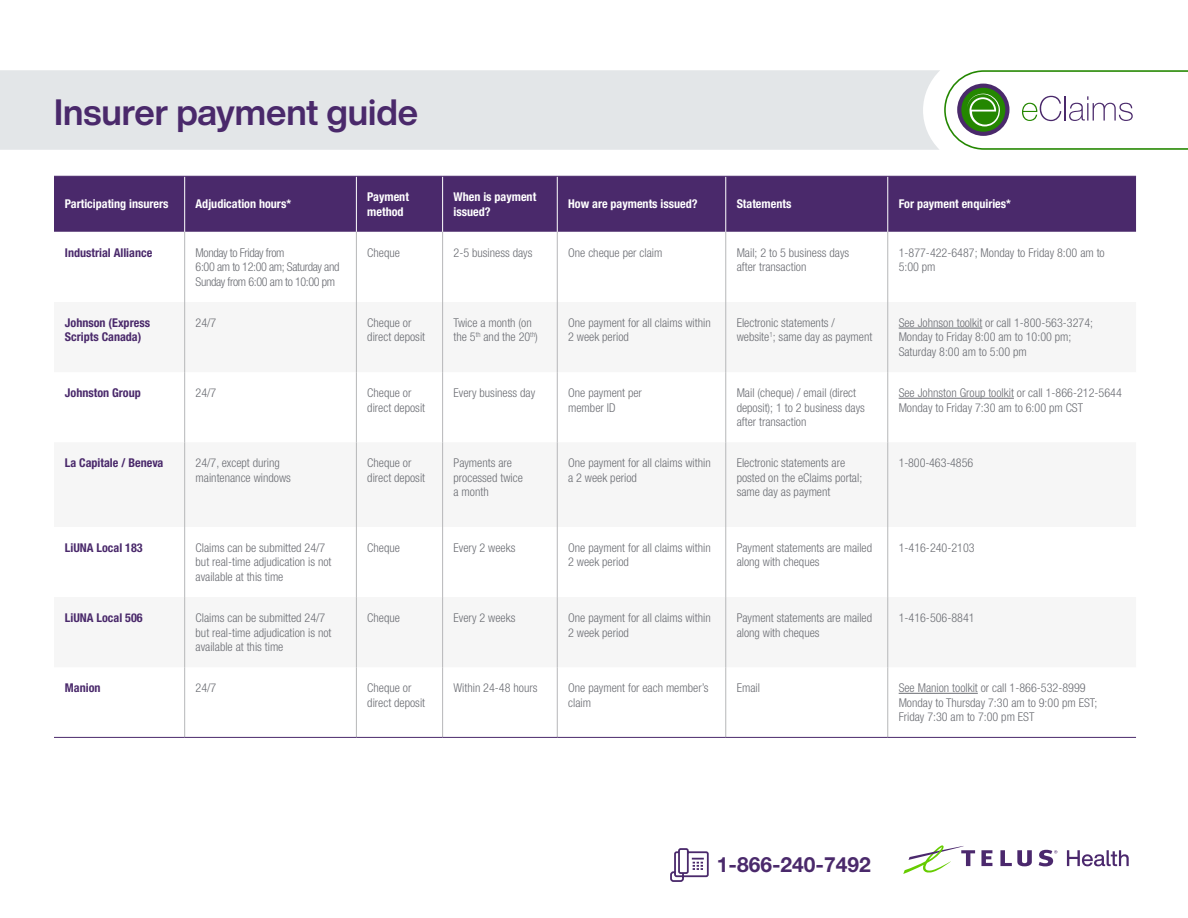
<style>
.page{position:relative;width:1188px;height:918px;background:#fff}
.page>*{position:absolute;margin:0;border:0;box-sizing:border-box;transform-origin:0 0}
.t1{font:700 36px "Helvetica Now Display";color:#4a296b}
.t2{font:700 21px "Helvetica Neue LT Std";color:#4a296b}
.t3{font:300 condensed 12.15px/14.5px "Helvetica Neue LT Std";color:#6c6e74}
.t4{font:700 condensed 12.15px/14.5px "Helvetica Neue LT Std";color:#fff}
.t5{font:700 condensed 12.15px/14.5px "Helvetica Neue LT Std";color:#4a296b}
.t6{font:300 condensed 12.15px/14.5px "Helvetica Neue LT Std";letter-spacing:-.03em;color:#6c6e74}
</style>
<div class="page">
<div style="left:0;top:70px;width:940px;height:80px;background:#e3e6e8"></div>
<svg style="left:944px;top:70px;width:244px;height:80px"></svg>
<div style="left:54px;top:177px;width:1082px;height:55px;background:#4a296b"></div>
<svg style="left:185px;top:302px;width:829px;height:365px;fill:#f6f6f6"></svg>
<hr style="left:184px;top:177px;width:1px;height:55px;background:#fff">
<hr style="left:356px;top:177px;width:1px;height:55px;background:#fff">
<hr style="left:442px;top:177px;width:1px;height:55px;background:#fff">
<hr style="left:557px;top:177px;width:1px;height:55px;background:#fff">
<hr style="left:726px;top:177px;width:1px;height:55px;background:#fff">
<hr style="left:888px;top:177px;width:1px;height:55px;background:#fff">
<hr style="left:184px;top:232px;width:1px;height:70px;background:#b6b7b9">
<hr style="left:356px;top:232px;width:1px;height:70px;background:#b6b7b9">
<hr style="left:442px;top:232px;width:1px;height:70px;background:#b6b7b9">
<hr style="left:557px;top:232px;width:1px;height:70px;background:#b6b7b9">
<hr style="left:726px;top:232px;width:1px;height:70px;background:#b6b7b9">
<hr style="left:888px;top:232px;width:1px;height:70px;background:#b6b7b9">
<hr style="left:184px;top:302px;width:1px;height:70px;background:#b6b7b9">
<hr style="left:356px;top:302px;width:1px;height:70px;background:#b6b7b9">
<hr style="left:442px;top:302px;width:1px;height:70px;background:#b6b7b9">
<hr style="left:557px;top:302px;width:1px;height:70px;background:#b6b7b9">
<hr style="left:726px;top:302px;width:1px;height:70px;background:#b6b7b9">
<hr style="left:888px;top:302px;width:1px;height:70px;background:#b6b7b9">
<hr style="left:184px;top:372px;width:1px;height:70px;background:#b6b7b9">
<hr style="left:356px;top:372px;width:1px;height:70px;background:#b6b7b9">
<hr style="left:442px;top:372px;width:1px;height:70px;background:#b6b7b9">
<hr style="left:557px;top:372px;width:1px;height:70px;background:#b6b7b9">
<hr style="left:726px;top:372px;width:1px;height:70px;background:#b6b7b9">
<hr style="left:888px;top:372px;width:1px;height:70px;background:#b6b7b9">
<hr style="left:184px;top:442px;width:1px;height:85px;background:#b6b7b9">
<hr style="left:356px;top:442px;width:1px;height:85px;background:#b6b7b9">
<hr style="left:442px;top:442px;width:1px;height:85px;background:#b6b7b9">
<hr style="left:557px;top:442px;width:1px;height:85px;background:#b6b7b9">
<hr style="left:726px;top:442px;width:1px;height:85px;background:#b6b7b9">
<hr style="left:888px;top:442px;width:1px;height:85px;background:#b6b7b9">
<hr style="left:184px;top:527px;width:1px;height:70px;background:#b6b7b9">
<hr style="left:356px;top:527px;width:1px;height:70px;background:#b6b7b9">
<hr style="left:442px;top:527px;width:1px;height:70px;background:#b6b7b9">
<hr style="left:557px;top:527px;width:1px;height:70px;background:#b6b7b9">
<hr style="left:726px;top:527px;width:1px;height:70px;background:#b6b7b9">
<hr style="left:888px;top:527px;width:1px;height:70px;background:#b6b7b9">
<hr style="left:184px;top:597px;width:1px;height:70px;background:#b6b7b9">
<hr style="left:356px;top:597px;width:1px;height:70px;background:#b6b7b9">
<hr style="left:442px;top:597px;width:1px;height:70px;background:#b6b7b9">
<hr style="left:557px;top:597px;width:1px;height:70px;background:#b6b7b9">
<hr style="left:726px;top:597px;width:1px;height:70px;background:#b6b7b9">
<hr style="left:888px;top:597px;width:1px;height:70px;background:#b6b7b9">
<hr style="left:184px;top:667px;width:1px;height:70px;background:#b6b7b9">
<hr style="left:356px;top:667px;width:1px;height:70px;background:#b6b7b9">
<hr style="left:442px;top:667px;width:1px;height:70px;background:#b6b7b9">
<hr style="left:557px;top:667px;width:1px;height:70px;background:#b6b7b9">
<hr style="left:726px;top:667px;width:1px;height:70px;background:#b6b7b9">
<hr style="left:888px;top:667px;width:1px;height:70px;background:#b6b7b9">
<hr style="left:54px;top:176px;width:131px;height:1px;background:#4a296b">
<hr style="left:185px;top:176px;width:171px;height:1px;background:#4a296b">
<hr style="left:356px;top:176px;width:87px;height:1px;background:#4a296b">
<hr style="left:443px;top:176px;width:114px;height:1px;background:#4a296b">
<hr style="left:557px;top:176px;width:169px;height:1px;background:#4a296b">
<hr style="left:726px;top:176px;width:162px;height:1px;background:#4a296b">
<hr style="left:888px;top:176px;width:248px;height:1px;background:#4a296b">
<hr style="left:54px;top:737px;width:131px;height:1px;background:#4a296b">
<hr style="left:185px;top:737px;width:171px;height:1px;background:#4a296b">
<hr style="left:356px;top:737px;width:87px;height:1px;background:#4a296b">
<hr style="left:443px;top:737px;width:114px;height:1px;background:#4a296b">
<hr style="left:557px;top:737px;width:169px;height:1px;background:#4a296b">
<hr style="left:726px;top:737px;width:162px;height:1px;background:#4a296b">
<hr style="left:888px;top:737px;width:248px;height:1px;background:#4a296b">
<hr style="left:899px;top:328px;width:83px;height:1px;background:#6c6e74">
<hr style="left:899px;top:398px;width:115px;height:1px;background:#6c6e74">
<hr style="left:899px;top:693px;width:79px;height:1px;background:#6c6e74">
<svg style="left:670px;top:848px;width:39px;height:34px"></svg>
<svg style="left:981px;top:850px;width:11px;height:16px"></svg>
<svg style="left:1000px;top:850px;width:32px;height:16px"></svg>
<svg style="left:903px;top:845px;width:72px;height:29px"></svg>
<svg style="left:1039px;top:850px;width:18px;height:16px"></svg>
<svg style="left:1067px;top:850px;width:62px;height:16px"></svg>
<p class="t1" style="left:54px;top:87px;width:366px">Insurer payment guide</p>
<p class="t4" style="left:65px;top:197px;width:105px">Participating insurers</p>
<p class="t4" style="left:196px;top:197px;width:97px">Adjudication hours*</p>
<p class="t4" style="left:367px;top:189px;width:43px">Payment method</p>
<p class="t4" style="left:454px;top:189px;width:84px">When is payment issued?</p>
<p class="t4" style="left:568px;top:197px;width:131px">How are payments issued?</p>
<p class="t4" style="left:737px;top:197px;width:56px">Statements</p>
<p class="t4" style="left:899px;top:197px;width:114px">For payment enquiries*</p>
<p class="t5" style="left:65px;top:245px;width:89px">Industrial Alliance</p>
<p class="t6" style="left:196px;top:245px;width:145px">Monday to Friday from<br>6:00 am to 12:00 am; Saturday and<br>Sunday from 6:00 am to 10:00 pm</p>
<p class="t3" style="left:367px;top:245px;width:34px">Cheque</p>
<p class="t3" style="left:454px;top:245px;width:80px">2-5 business days</p>
<p class="t3" style="left:568px;top:245px;width:96px">One cheque per claim</p>
<p class="t3" style="left:737px;top:245px;width:114px">Mail; 2 to 5 business days after transaction</p>
<p class="t3" style="left:899px;top:245px;width:208px">1-877-422-6487; Monday to Friday 8:00 am to<br>5:00 pm</p>
<p class="t5" style="left:65px;top:315px;width:87px">Johnson (Express<br>Scripts Canada)</p>
<p class="t3" style="left:196px;top:315px;width:22px">24/7</p>
<p class="t3" style="left:367px;top:315px;width:59px">Cheque or direct deposit</p>
<p class="t3" style="left:454px;top:315px;width:86px">Twice a month (on the 5<sup>th</sup> and the 20<sup>th</sup>)</p>
<p class="t3" style="left:568px;top:315px;width:144px">One payment for all claims within<br>2 week period</p>
<p class="t3" style="left:737px;top:315px;width:137px">Electronic statements / website<sup>1</sup>; same day as payment</p>
<p class="t3" style="left:899px;top:315px;width:196px">See Johnson toolkit or call 1-800-563-3274;<br>Monday to Friday 8:00 am to 10:00 pm;<br>Saturday 8:00 am to 5:00 pm</p>
<p class="t5" style="left:65px;top:385px;width:78px">Johnston Group</p>
<p class="t3" style="left:196px;top:385px;width:22px">24/7</p>
<p class="t3" style="left:367px;top:385px;width:59px">Cheque or direct deposit</p>
<p class="t3" style="left:454px;top:385px;width:83px">Every business day</p>
<p class="t3" style="left:568px;top:385px;width:75px">One payment per member ID</p>
<p class="t3" style="left:737px;top:385px;width:130px">Mail (cheque) / email (direct deposit); 1 to 2 business days after transaction</p>
<p class="t3" style="left:899px;top:385px;width:225px">See Johnston Group toolkit or call 1-866-212-5644<br>Monday to Friday 7:30 am to 6:00 pm CST</p>
<p class="t5" style="left:65px;top:455px;width:100px">La Capitale / Beneva</p>
<p class="t3" style="left:196px;top:455px;width:97px">24/7, except during maintenance windows</p>
<p class="t3" style="left:367px;top:455px;width:59px">Cheque or direct deposit</p>
<p class="t3" style="left:454px;top:455px;width:71px">Payments are processed twice a month</p>
<p class="t3" style="left:568px;top:455px;width:144px">One payment for all claims within a 2 week period</p>
<p class="t3" style="left:737px;top:455px;width:127px">Electronic statements are posted on the eClaims portal; same day as payment</p>
<p class="t3" style="left:899px;top:455px;width:76px">1-800-463-4856</p>
<p class="t5" style="left:65px;top:540px;width:79px">LiUNA Local 183</p>
<p class="t3" style="left:196px;top:540px;width:137px">Claims can be submitted 24/7 but real-time adjudication is not available at this time</p>
<p class="t3" style="left:367px;top:540px;width:34px">Cheque</p>
<p class="t3" style="left:454px;top:540px;width:63px">Every 2 weeks</p>
<p class="t3" style="left:568px;top:540px;width:144px">One payment for all claims within<br>2 week period</p>
<p class="t3" style="left:737px;top:540px;width:137px">Payment statements are mailed along with cheques</p>
<p class="t3" style="left:899px;top:540px;width:78px">1-416-240-2103</p>
<p class="t5" style="left:65px;top:610px;width:79px">LiUNA Local 506</p>
<p class="t3" style="left:196px;top:610px;width:137px">Claims can be submitted 24/7 but real-time adjudication is not available at this time</p>
<p class="t3" style="left:367px;top:610px;width:34px">Cheque</p>
<p class="t3" style="left:454px;top:610px;width:63px">Every 2 weeks</p>
<p class="t3" style="left:568px;top:610px;width:144px">One payment for all claims within<br>2 week period</p>
<p class="t3" style="left:737px;top:610px;width:137px">Payment statements are mailed along with cheques</p>
<p class="t3" style="left:899px;top:610px;width:78px">1-416-506-8841</p>
<p class="t5" style="left:65px;top:680px;width:37px">Manion</p>
<p class="t3" style="left:196px;top:680px;width:22px">24/7</p>
<p class="t3" style="left:367px;top:680px;width:59px">Cheque or direct deposit</p>
<p class="t3" style="left:454px;top:680px;width:86px">Within 24-48 hours</p>
<p class="t3" style="left:568px;top:680px;width:142px">One payment for each member’s claim</p>
<p class="t3" style="left:737px;top:680px;width:25px">Email</p>
<p class="t3" style="left:899px;top:680px;width:200px">See Manion toolkit or call 1-866-532-8999<br>Monday to Thursday 7:30 am to 9:00 pm EST;<br>Friday 7:30 am to 7:00 pm EST</p>
<h2 class="t2" style="left:717px;top:852px;width:156px">1-866-240-7492</h2>
</div>
